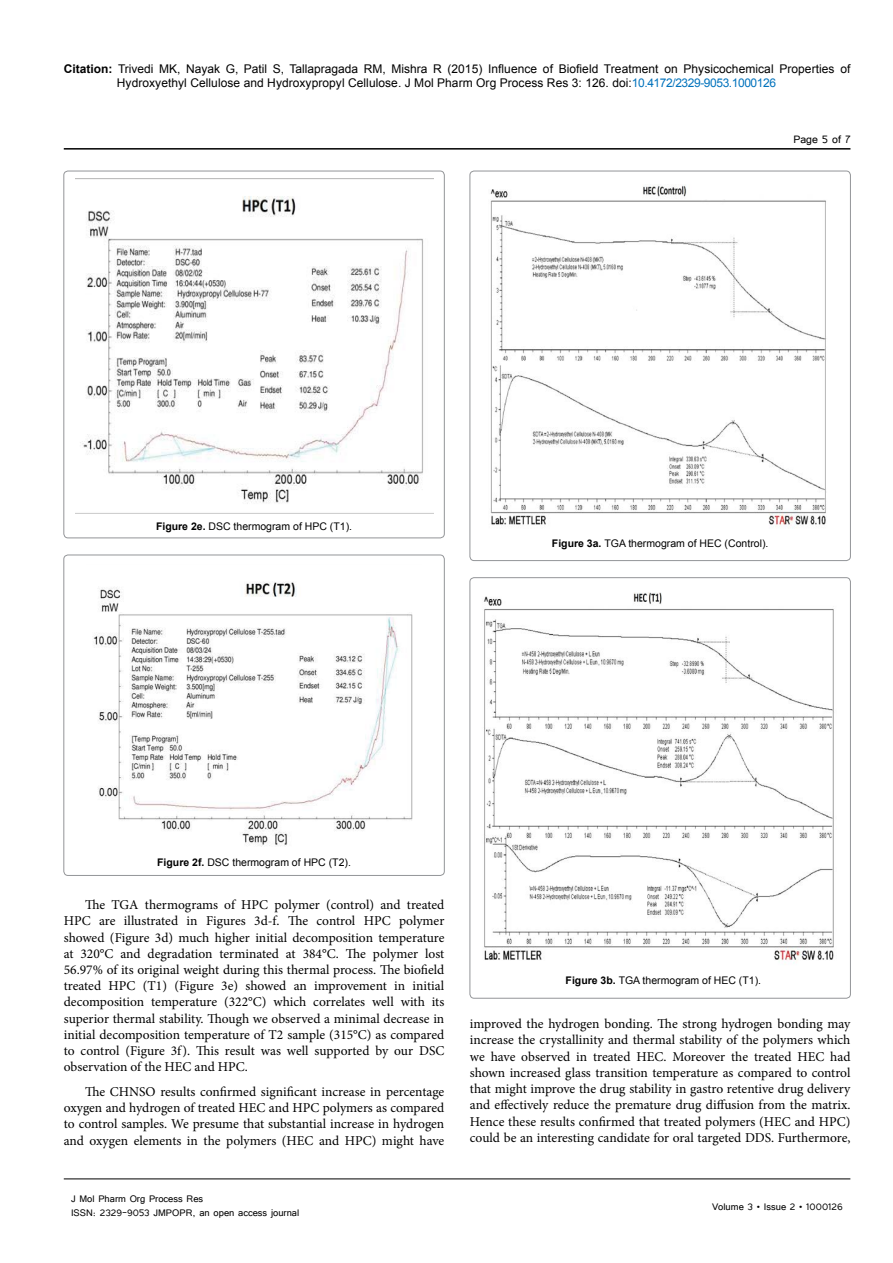
<style>
.page{position:relative;width:893px;height:1263px;background:#fff}
.page>*{position:absolute;margin:0;border:0;box-sizing:border-box;transform-origin:0 0}
.t1{font:13.5px/16.2px "Minion Pro";color:#000;text-align:justify}
.t2{font:13.5px "Tunga";color:#000}
.t3{font:12px/14.4px "Arial";letter-spacing:.005em;color:#000}
.t4{font:12px/14.4px "Tunga";color:#000}
.t5{font:10.5px "Arial";color:#000}
.s1{font-weight:700}
.s2{color:#0072bc}
</style>
<div class="page">
<hr style="left:64px;top:148px;width:786px;height:2px;background:#000">
<hr style="left:64px;top:1179px;width:786px;height:1px;background:#000">
<img style="left:75px;top:179px;width:358px;height:335px">
<div style="left:64px;top:171px;width:380px;height:367px;border:1px solid #939598;border-radius:4px"></div>
<img style="left:93px;top:582px;width:320px;height:265px">
<div style="left:64px;top:555px;width:380px;height:320px;border:1px solid #939598;border-radius:4px"></div>
<img style="left:490px;top:185px;width:336px;height:343px">
<div style="left:470px;top:171px;width:380px;height:390px;border:1px solid #939598;border-radius:4px"></div>
<img style="left:483px;top:592px;width:351px;height:372px">
<p class="t3" style="left:117px;top:61px;width:735px;text-indent:-53px"><span class="s1">Citation:</span> Trivedi MK, Nayak G, Patil S, Tallapragada RM, Mishra R (2015) Influence of Biofield Treatment on Physicochemical Properties of<br>Hydroxyethyl Cellulose and Hydroxypropyl Cellulose. J Mol Pharm Org Process Res 3: 126. doi:<span class="s2">10.4172/2329-9053.1000126</span></p>
<p class="t2" style="left:793px;top:131px;width:59px">Page 5 of 7</p>
<p class="t5" style="left:156px;top:519px;width:198px"><span class="s1">Figure 2e.</span> DSC thermogram of HPC (T1).</p>
<p class="t5" style="left:552px;top:536px;width:218px"><span class="s1">Figure 3a.</span> TGA thermogram of HEC (Control).</p>
<p class="t5" style="left:157px;top:856px;width:195px"><span class="s1">Figure 2f.</span> DSC thermogram of HPC (T2).</p>
<p class="t1" style="left:64px;top:897px;width:382px;text-indent:21px">The TGA thermograms of HPC polymer (control) and treated HPC are illustrated in Figures 3d-f. The control HPC polymer showed (Figure 3d) much higher initial decomposition temperature at 320°C and degradation terminated at 384°C. The polymer lost 56.97% of its original weight during this thermal process. The biofield treated HPC (T1) (Figure 3e) showed an improvement in initial decomposition temperature (322°C) which correlates well with its superior thermal stability. Though we observed a minimal decrease in initial decomposition temperature of T2 sample (315°C) as compared to control (Figure 3f). This result was well supported by our DSC observation of the HEC and HPC.</p>
<p class="t1" style="left:64px;top:1083px;width:382px;text-indent:21px">The CHNSO results confirmed significant increase in percentage oxygen and hydrogen of treated HEC and HPC polymers as compared to control samples. We presume that substantial increase in hydrogen and oxygen elements in the polymers (HEC and HPC) might have</p>
<p class="t4" style="left:71px;top:1190px;width:230px">J Mol Pharm Org Process Res<br>ISSN: 2329-9053 JMPOPR, an open access journal</p>
<p class="t5" style="left:566px;top:973px;width:197px"><span class="s1">Figure 3b.</span> TGA thermogram of HEC (T1).</p>
<p class="t1" style="left:470px;top:1016px;width:382px">improved the hydrogen bonding. The strong hydrogen bonding may increase the crystallinity and thermal stability of the polymers which we have observed in treated HEC. Moreover the treated HEC had shown increased glass transition temperature as compared to control that might improve the drug stability in gastro retentive drug delivery and effectively reduce the premature drug diffusion from the matrix.<br>Hence these results confirmed that treated polymers (HEC and HPC) could be an interesting candidate for oral targeted DDS. Furthermore,</p>
<p class="t4" style="left:712px;top:1199px;width:132px">Volume 3 • Issue 2 • 1000126</p>
</div>
